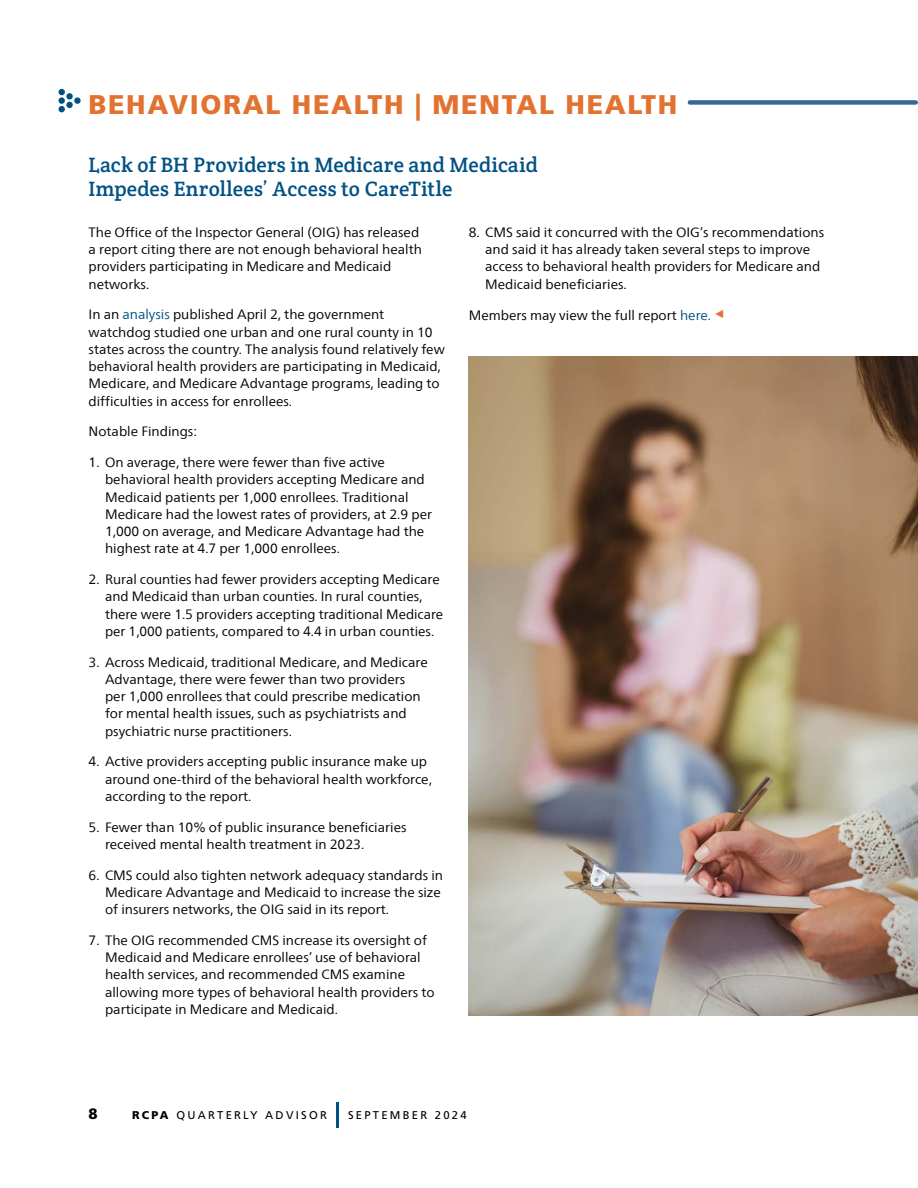
<style>
.page{position:relative;width:918px;height:1188px;background:#fff}
.page>*{position:absolute;margin:0;border:0;box-sizing:border-box;transform-origin:0 0}
.t1{font:900 27px "Frutiger LT Std";letter-spacing:.06em;color:#e2722f}
.t2{font:21px/24px "Crete Round";letter-spacing:.005em;color:#005184}
.t3{font:900 15px "Frutiger LT Std";color:#000}
.t4{font:13.5px/17.2px "Frutiger Neue LT Com";color:#000}
.t5{font:11.25px "Frutiger LT Std";letter-spacing:.2em;color:#000}
.s1{color:#005184}
.s2{font-weight:900}
</style>
<div class="page">
<hr style="left:336px;top:1102px;width:3px;height:25px;background:#005184">
<div style="left:690px;top:100px;width:226px;height:5px;background:#366897"></div>
<img style="left:469px;top:356px;width:449px;height:660px">
<h1 class="t1" style="left:88px;top:88px;width:590px">BEHAVIORAL HEALTH | MENTAL HEALTH</h1>
<h2 class="t2" style="left:89px;top:152px;width:451px">Lack of BH Providers in Medicare and Medicaid<br>Impedes Enrollees’ Access to CareTitle</h2>
<p class="t4" style="left:89px;top:223px;width:335px">The Office of the Inspector General (OIG) has released a report citing there are not enough behavioral health providers participating in Medicare and Medicaid networks.</p>
<p class="t4" style="left:89px;top:306px;width:358px">In an <span class="s1">analysis</span> published April 2, the government watchdog studied one urban and one rural county in 10 states across the country. The analysis found relatively few behavioral health providers are participating in Medicaid, Medicare, and Medicare Advantage programs, leading to difficulties in access for enrollees.</p>
<p class="t4" style="left:89px;top:423px;width:110px">Notable Findings:</p>
<p class="t4" style="left:105px;top:454px;width:329px;text-indent:-16px">1. On average, there were fewer than five active behavioral health providers accepting Medicare and Medicaid patients per 1,000 enrollees. Traditional Medicare had the lowest rates of providers, at 2.9 per 1,000 on average, and Medicare Advantage had the highest rate at 4.7 per 1,000 enrollees.</p>
<p class="t4" style="left:105px;top:571px;width:340px;text-indent:-16px">2. Rural counties had fewer providers accepting Medicare and Medicaid than urban counties. In rural counties, there were 1.5 providers accepting traditional Medicare per 1,000 patients, compared to 4.4 in urban counties.</p>
<p class="t4" style="left:105px;top:653px;width:324px;text-indent:-16px">3. Across Medicaid, traditional Medicare, and Medicare Advantage, there were fewer than two providers per 1,000 enrollees that could prescribe medication for mental health issues, such as psychiatrists and psychiatric nurse practitioners.</p>
<p class="t4" style="left:105px;top:753px;width:328px;text-indent:-16px">4. Active providers accepting public insurance make up around one-third of the behavioral health workforce, according to the report.</p>
<p class="t4" style="left:105px;top:818px;width:303px;text-indent:-16px">5. Fewer than 10% of public insurance beneficiaries received mental health treatment in 2023.</p>
<p class="t4" style="left:105px;top:866px;width:339px;text-indent:-16px">6. CMS could also tighten network adequacy standards in<br>Medicare Advantage and Medicaid to increase the size of insurers networks, the OIG said in its report.</p>
<p class="t4" style="left:105px;top:931px;width:331px;text-indent:-16px">7. The OIG recommended CMS increase its oversight of Medicaid and Medicare enrollees’ use of behavioral health services, and recommended CMS examine allowing more types of behavioral health providers to participate in Medicare and Medicaid.</p>
<p class="t4" style="left:485px;top:223px;width:340px;text-indent:-16px">8. CMS said it concurred with the OIG’s recommendations and said it has already taken several steps to improve access to behavioral health providers for Medicare and Medicaid beneficiaries.</p>
<p class="t4" style="left:469px;top:307px;width:244px">Members may view the full report <span class="s1">here.</span></p>
<p class="t3" style="left:88px;top:1104px;width:11px">8</p>
<p class="t5" style="left:132px;top:1108px;width:196px"><span class="s2">RCPA</span> QUARTERLY ADVISOR</p>
<p class="t5" style="left:348px;top:1108px;width:120px">SEPTEMBER 2024</p>
</div>
